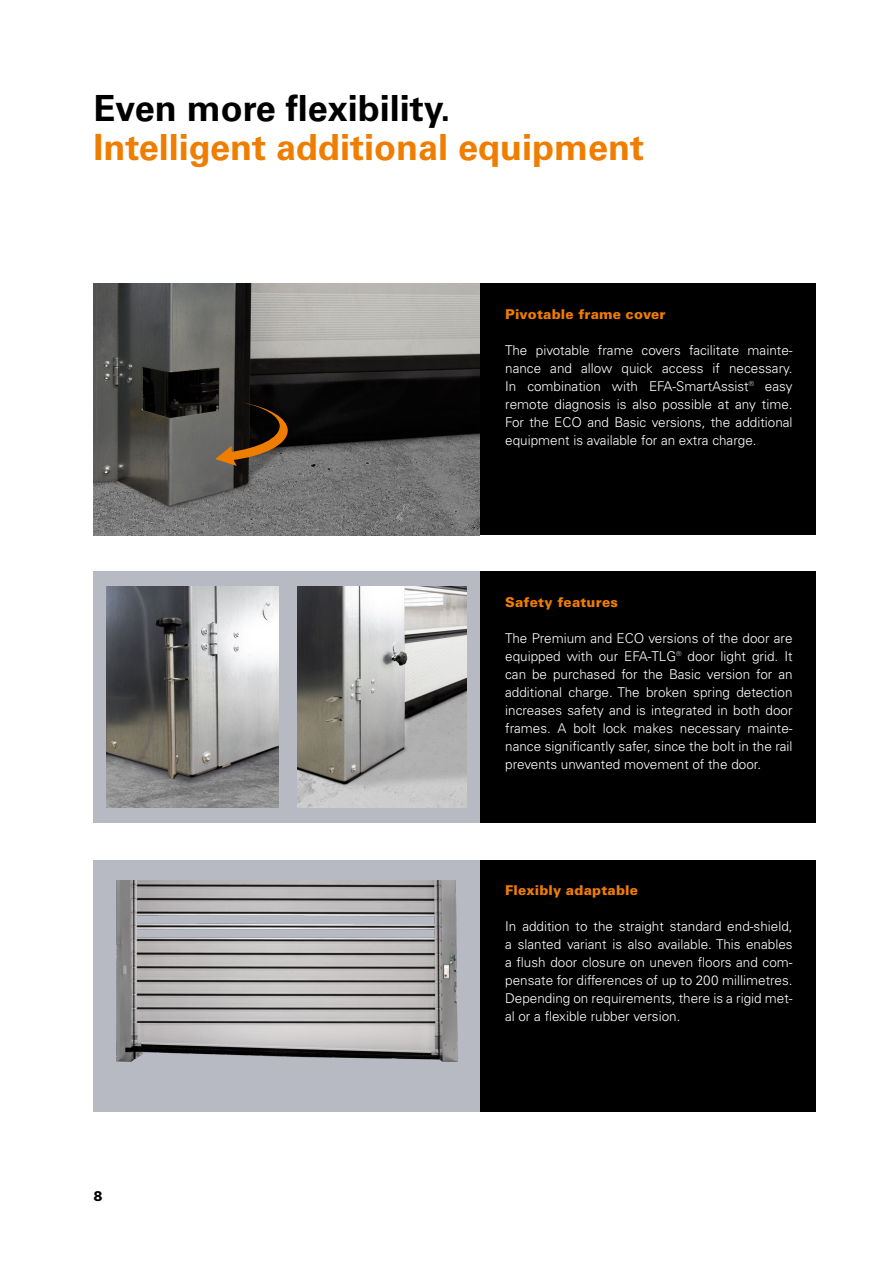
<style>
.page{position:relative;width:893px;height:1263px;background:#fff}
.page>*{position:absolute;margin:0;border:0;box-sizing:border-box;transform-origin:0 0}
.t1{font:700 36px "Univers LT Pro 65";color:#ef7d00}
.t2{font:700 36px "Univers LT Pro 65";color:#000}
.t3{font:300 13.5px/18px "Univers LT Pro 45";color:#fff;text-align:justify}
.t4{font:900 13.5px "Univers LT Pro 75";letter-spacing:.015em;color:#ef7d00}
.t5{font:800 13.5px "Inter";color:#000}
</style>
<div class="page">
<div style="left:315px;top:571px;width:501px;height:251px;background:#000"></div>
<div style="left:94px;top:571px;width:386px;height:251px;background:#b7bac2"></div>
<img style="left:107px;top:587px;width:171px;height:220px">
<img style="left:297px;top:587px;width:169px;height:220px">
<div style="left:315px;top:283px;width:501px;height:252px;background:#000"></div>
<div style="left:315px;top:860px;width:501px;height:251px;background:#000"></div>
<img style="left:94px;top:283px;width:386px;height:252px">
<div style="left:94px;top:860px;width:386px;height:251px;background:#b7bac2"></div>
<img style="left:116px;top:881px;width:342px;height:181px">
<svg style="left:215px;top:402px;width:73px;height:64px;background:#523e26"></svg>
<h1 class="t2" style="left:94px;top:83px;width:358px">Even more flexibility.</h1>
<h1 class="t1" style="left:94px;top:122px;width:552px">Intelligent additional equipment</h1>
<p class="t4" style="left:505px;top:305px;width:162px">Pivotable frame cover</p>
<p class="t3" style="left:505px;top:341px;width:289px">The pivotable frame covers facilitate mainte&shy;nance and allow quick access if necessary.<br>In combination with EFA-SmartAssist® easy remote diagnosis is also possible at any time.<br>For the ECO and Basic versions, the additional equipment is available for an extra charge.</p>
<p class="t4" style="left:505px;top:593px;width:114px">Safety features</p>
<p class="t3" style="left:505px;top:629px;width:289px">The Premium and ECO versions of the door are equipped with our EFA-TLG® door light grid. It can be purchased for the Basic version for an additional charge. The broken spring detection increases safety and is integrated in both door frames. A bolt lock makes necessary mainte&shy;nance significantly safer, since the bolt in the rail prevents unwanted movement of the door.</p>
<p class="t5" style="left:94px;top:1186px;width:11px">8</p>
<p class="t4" style="left:505px;top:881px;width:135px">Flexibly adaptable</p>
<p class="t3" style="left:505px;top:917px;width:289px">In addition to the straight standard end-shield, a slanted variant is also available. This enables a flush door closure on uneven floors and com&shy;pensate for differences of up to 200 millimetres.<br>Depending on requirements, there is a rigid met&shy;al or a flexible rubber version.</p>
</div>
